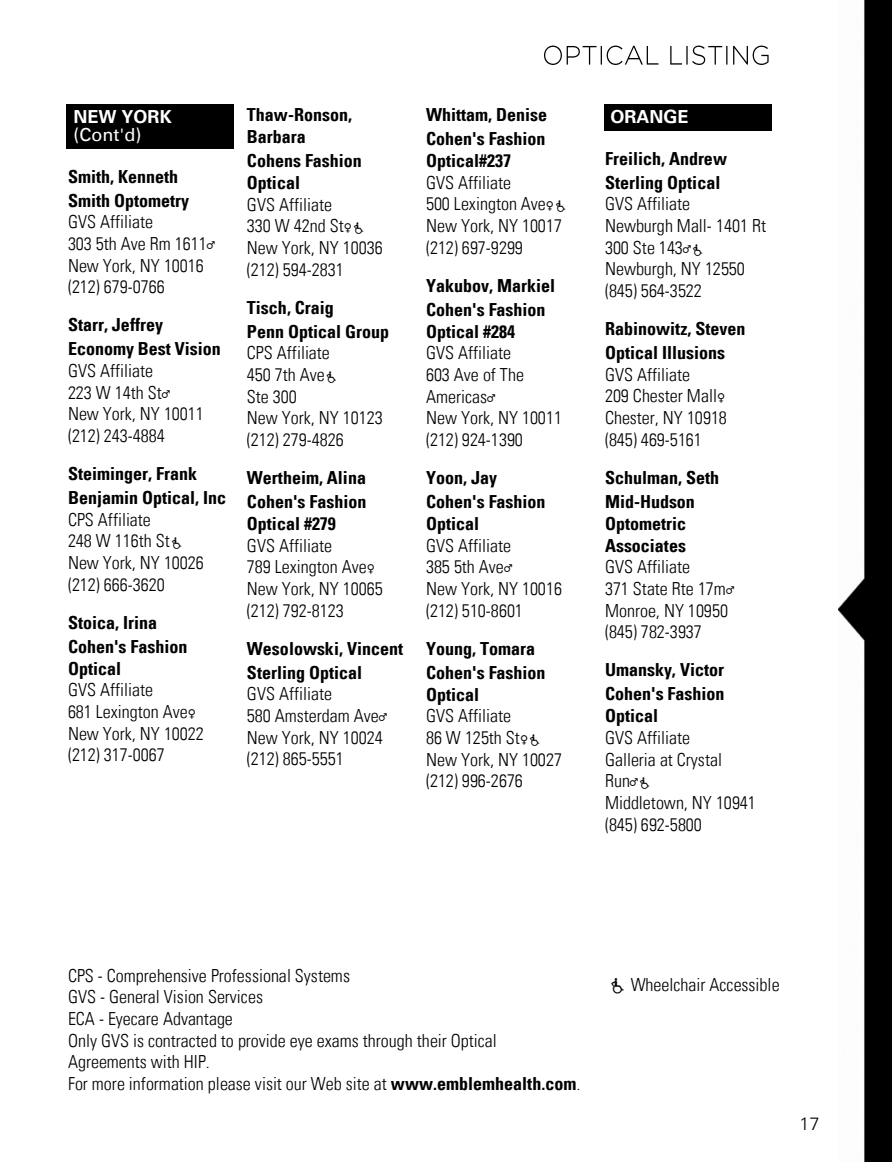
<style>
.page{position:relative;width:892px;height:1162px;background:#fff}
.page>*{position:absolute;margin:0;border:0;box-sizing:border-box;transform-origin:0 0}
.t1{font:18px/21.6px "Univers LT 47 Condensed Lt";color:#000}
.t2{font:700 18px/23.7px "Univers LT 47 Condensed Lt";color:#000}
.t3{font:700 18px "Univers LT 65";color:#fff}
.t4{font:18px "Univers LT 55";color:#fff}
.t5{font:300 18px "Univers LT 45";color:#000}
.s1{font-family:"DejaVu Sans Mono";font-size:13.5px}
.s2{font-weight:700}
</style>
<div class="page">
<svg style="left:838px;top:0;width:53px;height:1161px;fill:#000"></svg>
<img style="left:544px;top:45px;width:225px;height:20px">
<div style="left:71px;top:108px;width:158px;height:18px;background:#000"></div>
<svg style="left:67px;top:104px;width:4px;height:4px"></svg>
<hr style="left:71px;top:104px;width:158px;height:4px;background:#000">
<svg style="left:229px;top:104px;width:5px;height:4px"></svg>
<hr style="left:67px;top:108px;width:4px;height:18px;background:#000">
<div style="left:229px;top:108px;width:5px;height:18px;background:#000"></div>
<div style="left:71px;top:126px;width:158px;height:18px;background:#000"></div>
<svg style="left:67px;top:144px;width:4px;height:5px"></svg>
<div style="left:71px;top:144px;width:158px;height:5px;background:#000"></div>
<svg style="left:229px;top:144px;width:5px;height:5px"></svg>
<hr style="left:67px;top:126px;width:4px;height:18px;background:#000">
<div style="left:229px;top:126px;width:5px;height:18px;background:#000"></div>
<div style="left:608px;top:108px;width:158px;height:18px;background:#000"></div>
<svg style="left:604px;top:104px;width:4px;height:4px"></svg>
<hr style="left:608px;top:104px;width:158px;height:4px;background:#000">
<svg style="left:766px;top:104px;width:4px;height:4px"></svg>
<svg style="left:604px;top:126px;width:4px;height:5px"></svg>
<div style="left:608px;top:126px;width:158px;height:5px;background:#000"></div>
<svg style="left:766px;top:126px;width:4px;height:5px"></svg>
<div style="left:603px;top:108px;width:5px;height:18px;background:#000"></div>
<hr style="left:766px;top:108px;width:4px;height:18px;background:#000">
<p class="t3" style="left:73px;top:106px;width:100px">NEW YORK</p>
<p class="t4" style="left:73px;top:128px;width:69px">(Cont'd)</p>
<p class="t2" style="left:68px;top:164px;width:123px">Smith, Kenneth<br>Smith Optometry</p>
<p class="t1" style="left:68px;top:211px;width:148px">GVS Affiliate<br>303 5th Ave Rm 1611<span class="s1">♂<br></span>New York, NY 10016 (212) 679-0766</p>
<p class="t2" style="left:68px;top:312px;width:154px">Starr, Jeffrey<br>Economy Best Vision</p>
<p class="t1" style="left:68px;top:359px;width:137px">GVS Affiliate<br>223 W 14th St<span class="s1">♂<br></span>New York, NY 10011 (212) 243-4884</p>
<p class="t2" style="left:68px;top:461px;width:159px">Steiminger, Frank<br>Benjamin Optical, Inc</p>
<p class="t1" style="left:68px;top:508px;width:137px">CPS Affiliate<br>248 W 116th St<br>New York, NY 10026 (212) 666-3620</p>
<p class="t2" style="left:68px;top:610px;width:121px">Stoica, Irina<br>Cohen's Fashion</p>
<p class="t2" style="left:68px;top:655px;width:55px">Optical</p>
<p class="t1" style="left:68px;top:678px;width:137px">GVS Affiliate<br>681 Lexington Ave<span class="s1">♀<br></span>New York, NY 10022 (212) 317-0067</p>
<p class="t2" style="left:247px;top:103px;width:107px;line-height:21.9px">Thaw-Ronson,<br>Barbara</p>
<p class="t2" style="left:247px;top:149px;width:116px;line-height:21.9px">Cohens Fashion<br>Optical</p>
<p class="t1" style="left:247px;top:193px;width:137px">GVS Affiliate<br>330 W 42nd St<span class="s1">♀<br></span>New York, NY 10036 (212) 594-2831</p>
<p class="t2" style="left:247px;top:295px;width:143px">Tisch, Craig<br>Penn Optical Group</p>
<p class="t1" style="left:247px;top:341px;width:137px">CPS Affiliate<br>450 7th Ave<br>Ste 300<br>New York, NY 10123 (212) 279-4826</p>
<p class="t2" style="left:247px;top:465px;width:121px">Wertheim, Alina<br>Cohen's Fashion</p>
<p class="t2" style="left:247px;top:511px;width:90px">Optical #279</p>
<p class="t1" style="left:247px;top:534px;width:137px">GVS Affiliate<br>789 Lexington Ave<span class="s1">♀<br></span>New York, NY 10065 (212) 792-8123</p>
<p class="t2" style="left:247px;top:635px;width:158px">Wesolowski, Vincent<br>Sterling Optical</p>
<p class="t1" style="left:247px;top:682px;width:141px">GVS Affiliate<br>580 Amsterdam Ave<span class="s1">♂<br></span>New York, NY 10024 (212) 865-5551</p>
<p class="t2" style="left:426px;top:102px;width:122px">Whittam, Denise<br>Cohen's Fashion</p>
<p class="t2" style="left:426px;top:148px;width:86px">Optical#237</p>
<p class="t1" style="left:426px;top:171px;width:137px">GVS Affiliate<br>500 Lexington Ave<span class="s1">♀<br></span>New York, NY 10017 (212) 697-9299</p>
<p class="t2" style="left:426px;top:273px;width:130px">Yakubov, Markiel<br>Cohen's Fashion</p>
<p class="t2" style="left:426px;top:318px;width:90px">Optical #284</p>
<p class="t1" style="left:426px;top:341px;width:137px">GVS Affiliate<br>603 Ave of The<br>Americas<span class="s1">♂<br></span>New York, NY 10011 (212) 924-1390</p>
<p class="t2" style="left:426px;top:465px;width:121px">Yoon, Jay<br>Cohen's Fashion</p>
<p class="t2" style="left:426px;top:511px;width:55px">Optical</p>
<p class="t1" style="left:426px;top:534px;width:137px">GVS Affiliate<br>385 5th Ave<span class="s1">♂<br></span>New York, NY 10016 (212) 510-8601</p>
<p class="t2" style="left:426px;top:635px;width:121px">Young, Tomara<br>Cohen's Fashion</p>
<p class="t2" style="left:426px;top:681px;width:55px">Optical</p>
<p class="t1" style="left:426px;top:704px;width:137px">GVS Affiliate<br>86 W 125th St<span class="s1">♀<br></span>New York, NY 10027 (212) 996-2676</p>
<p class="t3" style="left:610px;top:106px;width:80px">ORANGE</p>
<p class="t2" style="left:604px;top:146px;width:123px">Freilich, Andrew<br>Sterling Optical</p>
<p class="t1" style="left:604px;top:193px;width:162px">GVS Affiliate<br>Newburgh Mall- 1401 Rt<br>300 Ste 143<span class="s1">♂<br></span>Newburgh, NY 12550 (845) 564-3522</p>
<p class="t2" style="left:604px;top:316px;width:142px">Rabinowitz, Steven<br>Optical Illusions</p>
<p class="t1" style="left:604px;top:363px;width:123px">GVS Affiliate<br>209 Chester Mall<span class="s1">♀<br></span>Chester, NY 10918 (845) 469-5161</p>
<p class="t2" style="left:604px;top:465px;width:116px">Schulman, Seth<br>Mid-Hudson</p>
<p class="t2" style="left:604px;top:511px;width:82px;line-height:21.9px">Optometric<br>Associates</p>
<p class="t1" style="left:604px;top:555px;width:130px">GVS Affiliate<br>371 State Rte 17m<span class="s1">♂<br></span>Monroe, NY 10950 (845) 782-3937</p>
<p class="t2" style="left:604px;top:657px;width:121px">Umansky, Victor<br>Cohen's Fashion</p>
<p class="t2" style="left:604px;top:703px;width:55px">Optical</p>
<p class="t1" style="left:604px;top:726px;width:152px">GVS Affiliate<br>Galleria at Crystal<br>Run<span class="s1">♂<br></span>Middletown, NY 10941 (845) 692-5800</p>
<p class="t1" style="left:68px;top:963px;width:513px">CPS - Comprehensive Professional Systems<br>GVS - General Vision Services<br>ECA - Eyecare Advantage<br>Only GVS is contracted to provide eye exams through their Optical<br>Agreements with HIP.<br>For more information please visit our Web site at <span class="s2">www.emblemhealth.com</span>.</p>
<p class="t1" style="left:630px;top:972px;width:150px">Wheelchair Accessible</p>
<p class="t5" style="left:799px;top:1112px;width:22px">17</p>
</div>
